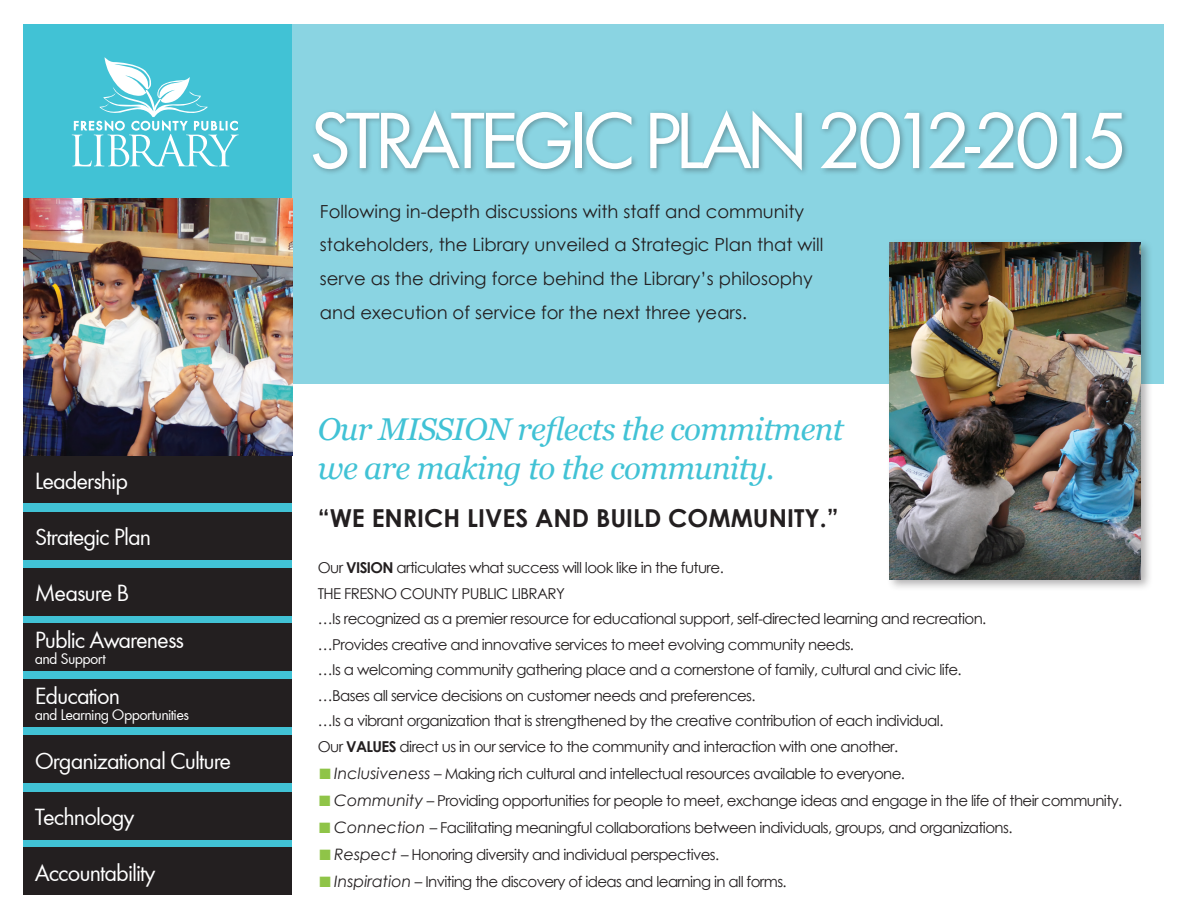
<style>
.page{position:relative;width:1188px;height:918px;background:#fff}
.page>*{position:absolute;margin:0;border:0;box-sizing:border-box;transform-origin:0 0}
.t1{font:82.8px "Function";letter-spacing:-.08em;color:#fff}
.t2{font:italic 31.5px/39px "Georgia";letter-spacing:-.02em;color:#41c2d5}
.t3{font:700 24.75px "Century Gothic";color:#231f20}
.t4{font:24.3px "Function";letter-spacing:-.04em;color:#fff}
.t5{font:18px/33.6px "Century Gothic";color:#231f20}
.t6{font:16.05px "Function";letter-spacing:-.04em;color:#fff}
.t7{font:15px/25.5px "Century Gothic";letter-spacing:-.04em;color:#231f20}
.s1{font-weight:700}
.s2{color:#8fc448}
.s3{font-style:italic;font-size:15.75px}
</style>
<div class="page">
<div style="left:23px;top:24px;width:269px;height:871px;background:#41c2d5"></div>
<svg style="left:72px;top:57px;width:167px;height:109px"></svg>
<div style="left:23px;top:569px;width:269px;height:47px;background:#231f20"></div>
<div style="left:23px;top:512px;width:269px;height:47px;background:#231f20"></div>
<div style="left:23px;top:456px;width:269px;height:47px;background:#231f20"></div>
<div style="left:23px;top:679px;width:269px;height:47px;background:#231f20"></div>
<div style="left:23px;top:623px;width:269px;height:47px;background:#231f20"></div>
<div style="left:23px;top:736px;width:269px;height:47px;background:#231f20"></div>
<div style="left:23px;top:792px;width:269px;height:47px;background:#231f20"></div>
<div style="left:23px;top:848px;width:269px;height:47px;background:#231f20"></div>
<div style="left:292px;top:24px;width:872px;height:360px;background:#8ad4e2"></div>
<div style="left:309px;top:107px;width:820px;height:70px;background:#231f20;opacity:.35"></div>
<img style="left:23px;top:198px;width:269px;height:258px">
<div style="left:886px;top:238px;width:267px;height:354px;background:#231f20;opacity:.35"></div>
<img style="left:890px;top:242px;width:251px;height:338px">
<h3 class="t4" style="left:35px;top:467px;width:95px">Leadership</h3>
<h3 class="t4" style="left:35px;top:523px;width:118px">Strategic Plan</h3>
<h3 class="t4" style="left:35px;top:579px;width:93px">Measure B</h3>
<h3 class="t4" style="left:35px;top:626px;width:151px">Public Awareness</h3>
<p class="t6" style="left:35px;top:649px;width:73px">and Support</p>
<h3 class="t4" style="left:35px;top:682px;width:87px">Education</h3>
<p class="t6" style="left:35px;top:705px;width:156px">and Learning Opportunities</p>
<h3 class="t4" style="left:35px;top:747px;width:198px">Organizational Culture</h3>
<h3 class="t4" style="left:35px;top:803px;width:101px">Technology</h3>
<h3 class="t4" style="left:35px;top:859px;width:122px">Accountability</h3>
<h1 class="t1" style="left:309px;top:93px;width:822px">strategic Plan 2012-2015</h1>
<p class="t5" style="left:320px;top:194px;width:505px">Following in-depth discussions with staff and community stakeholders, the Library unveiled a Strategic Plan that will serve as the driving force behind the Library’s philosophy and execution of service for the next three years.</p>
<h2 class="t2" style="left:318px;top:410px;width:528px">Our MISSION reflects the commitment we are making to the community.</h2>
<h3 class="t3" style="left:318px;top:499px;width:522px">“WE ENRICH LIVES AND BUILD COMMUNITY.”</h3>
<p class="t7" style="left:318px;top:555px;width:670px">Our <span class="s1">VISION</span> articulates what success will look like in the future.<br>THE FRESNO COUNTY PUBLIC LIBRARY<br>…Is recognized as a premier resource for educational support, self-directed learning and recreation. …Provides creative and innovative services to meet evolving community needs.<br>…Is a welcoming community gathering place and a cornerstone of family, cultural and civic life. …Bases all service decisions on customer needs and preferences.<br>…Is a vibrant organization that is strengthened by the creative contribution of each individual.<br>Our <span class="s1">VALUES</span> direct us in our service to the community and interaction with one another.</p>
<p class="t7" style="left:319px;top:761px;width:587px"><span class="s2">■</span> <span class="s3">Inclusiveness</span> – Making rich cultural and intellectual resources available to everyone.</p>
<p class="t7" style="left:319px;top:788px;width:805px"><span class="s2">■</span> <span class="s3">Community</span> – Providing opportunities for people to meet, exchange ideas and engage in the life of their community.</p>
<p class="t7" style="left:319px;top:815px;width:695px"><span class="s2">■</span> <span class="s3">Connection</span> – Facilitating meaningful collaborations between individuals, groups, and organizations.</p>
<p class="t7" style="left:319px;top:842px;width:402px"><span class="s2">■</span> <span class="s3">Respect</span> – Honoring diversity and individual perspectives.</p>
<p class="t7" style="left:319px;top:869px;width:469px"><span class="s2">■</span> <span class="s3">Inspiration</span> – Inviting the discovery of ideas and learning in all forms.</p>
</div>
